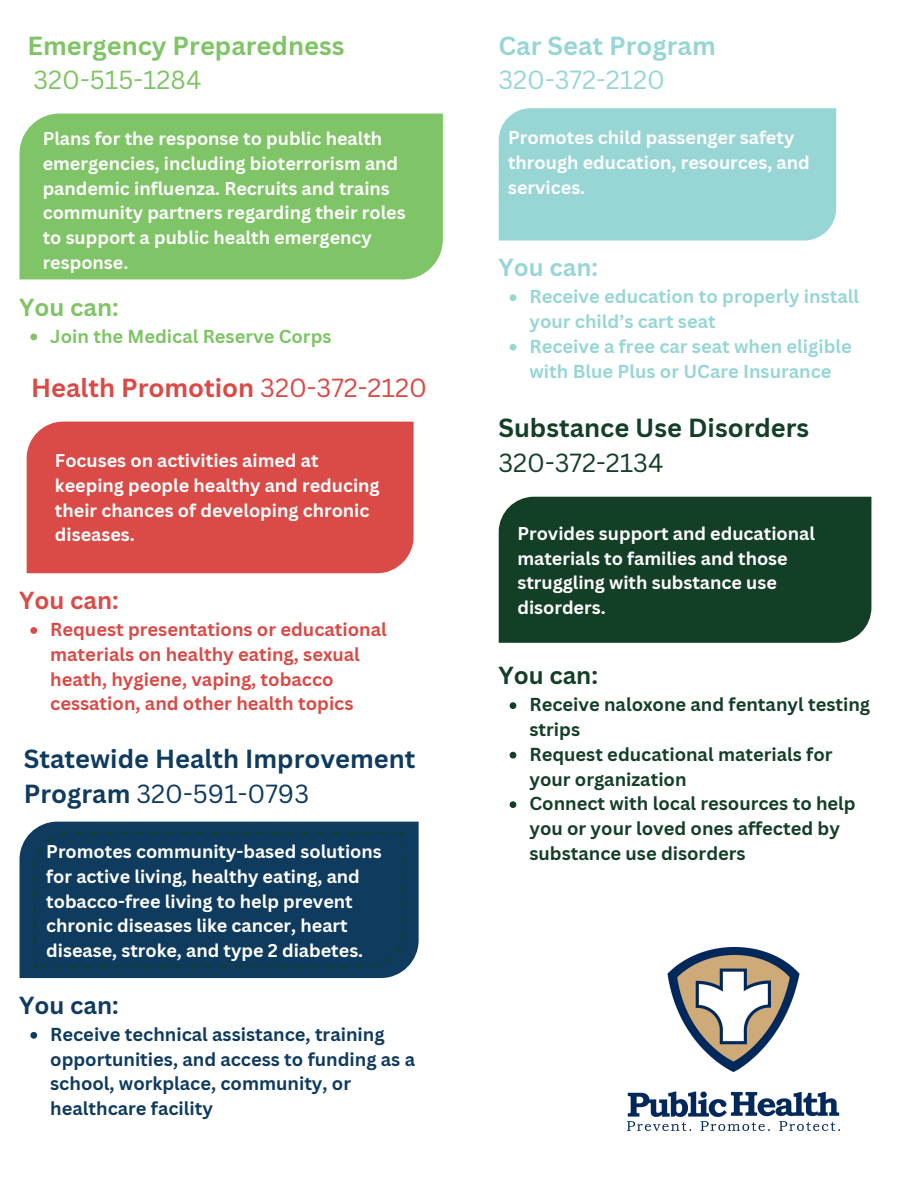
<style>
.page{position:relative;width:918px;height:1188px;background:#fff}
.page>*{position:absolute;margin:0;border:0;box-sizing:border-box;transform-origin:0 0}
.t1{font:700 25.5px/34.8px "Canva Sans";color:#0f3b5f}
.t2{font:700 25.5px/34.8px "Canva Sans";color:#7fc466}
.t3{font:700 25.5px/34.8px "Canva Sans";color:#143f27}
.t4{font:700 25.5px "Canva Sans";color:#da4a46}
.t5{font:700 25.5px/34.8px "Canva Sans";color:#98d6d5}
.t6{font:700 24px "Canva Sans";color:#7fc466}
.t7{font:700 24px "Canva Sans";color:#da4a46}
.t8{font:700 24px "Canva Sans";color:#98d6d5}
.t9{font:700 24px "Canva Sans";color:#143f27}
.t10{font:700 24px "Canva Sans";color:#0f3b5f}
.t11{font:700 18.3px/24.8px "Canva Sans";color:#143f27}
.t12{font:700 18.3px/24.8px "Canva Sans";color:#da4a46}
.t13{font:700 18.3px/24.8px "Canva Sans";color:#0f3b5f}
.t14{font:700 18.3px/24.8px "Canva Sans";color:#98d6d5}
.t15{font:700 18.3px "Canva Sans";color:#7fc466}
.t16{font:700 18px/24.8px "Canva Sans";color:#fff}
.s1{font-weight:400}
</style>
<div class="page">
<svg style="left:20px;top:114px;width:423px;height:165px;background:#85c66d"></svg>
<div style="left:35px;top:125px;width:372px;height:118px;background:#7fc466"></div>
<svg style="left:415px;top:125px;width:13px;height:5px"></svg>
<div style="left:56px;top:150px;width:372px;height:118px;background:#7fc466"></div>
<svg style="left:35px;top:263px;width:13px;height:5px"></svg>
<svg style="left:30px;top:334px;width:7px;height:6px"></svg>
<div style="left:27px;top:422px;width:387px;height:151px;background:#da4a46"></div>
<div style="left:41px;top:432px;width:359px;height:131px;background:#da4a46"></div>
<svg style="left:30px;top:627px;width:7px;height:7px"></svg>
<svg style="left:499px;top:497px;width:372px;height:146px;background:#204932"></svg>
<div style="left:512px;top:507px;width:346px;height:126px;background:#143f27"></div>
<svg style="left:499px;top:108px;width:337px;height:132px;background:#9dd8d7"></svg>
<div style="left:511px;top:117px;width:313px;height:115px;background:#98d6d5"></div>
<svg style="left:510px;top:294px;width:6px;height:7px"></svg>
<svg style="left:510px;top:344px;width:6px;height:7px"></svg>
<svg style="left:20px;top:822px;width:399px;height:156px;background:#1b4566"></svg>
<div style="left:34px;top:832px;width:370px;height:135px;background:#0f3b5f"></div>
<img style="left:628px;top:947px;width:211px;height:183px">
<svg style="left:510px;top:702px;width:6px;height:7px"></svg>
<svg style="left:510px;top:752px;width:6px;height:7px"></svg>
<svg style="left:510px;top:801px;width:6px;height:7px"></svg>
<svg style="left:30px;top:1032px;width:7px;height:7px"></svg>
<h2 class="t2" style="left:27px;top:27px;width:318px">Emergency Preparedness<br><span class="s1">320-515-1284</span></h2>
<p class="t16" style="left:43px;top:126px;width:365px">Plans for the response to public health emergencies, including bioterrorism and pandemic influenza. Recruits and trains community partners regarding their roles to support a public health emergency response.</p>
<h3 class="t6" style="left:19px;top:290px;width:101px">You can:</h3>
<h1 class="t15" style="left:50px;top:323px;width:283px">Join the Medical Reserve Corps</h1>
<h2 class="t4" style="left:31px;top:370px;width:398px">Health Promotion <span class="s1">320-372-2120</span></h2>
<p class="t16" style="left:55px;top:448px;width:326px">Focuses on activities aimed at keeping people healthy and reducing their chances of developing chronic diseases.</p>
<h3 class="t7" style="left:19px;top:583px;width:101px">You can:</h3>
<h1 class="t12" style="left:50px;top:617px;width:338px">Request presentations or educational materials on healthy eating, sexual heath, hygiene, vaping, tobacco cessation, and other health topics</h1>
<h2 class="t1" style="left:24px;top:741px;width:393px">Statewide Health Improvement<br>Program <span class="s1">320-591-0793</span></h2>
<p class="t16" style="left:46px;top:839px;width:337px">Promotes community-based solutions for active living, healthy eating, and tobacco-free living to help prevent chronic diseases like cancer, heart disease, stroke, and type 2 diabetes.</p>
<h3 class="t10" style="left:19px;top:988px;width:101px">You can:</h3>
<h1 class="t13" style="left:50px;top:1021px;width:366px">Receive technical assistance, training opportunities, and access to funding as a school, workplace, community, or healthcare facility</h1>
<p class="t5" style="left:498px;top:27px;width:219px">Car Seat Program<br><span class="s1">320-372-2120</span></p>
<h2 class="t16" style="left:508px;top:125px;width:303px">Promotes child passenger safety through education, resources, and services.</h2>
<p class="t8" style="left:498px;top:251px;width:101px">You can:</p>
<h3 class="t14" style="left:530px;top:284px;width:331px">Receive education to properly install your child’s cart seat</h3>
<h1 class="t14" style="left:530px;top:333px;width:324px">Receive a free car seat when eligible with Blue Plus or UCare Insurance</h1>
<h2 class="t3" style="left:498px;top:410px;width:312px">Substance Use Disorders<br><span class="s1">320-372-2134</span></h2>
<p class="t16" style="left:517px;top:521px;width:299px">Provides support and educational materials to families and those struggling with substance use disorders.</p>
<h3 class="t9" style="left:498px;top:659px;width:101px">You can:</h3>
<h1 class="t11" style="left:529px;top:692px;width:342px">Receive naloxone and fentanyl testing strips</h1>
<p class="t11" style="left:529px;top:741px;width:305px">Request educational materials for your organization</p>
<p class="t11" style="left:529px;top:791px;width:328px">Connect with local resources to help you or your loved ones affected by substance use disorders</p>
</div>
